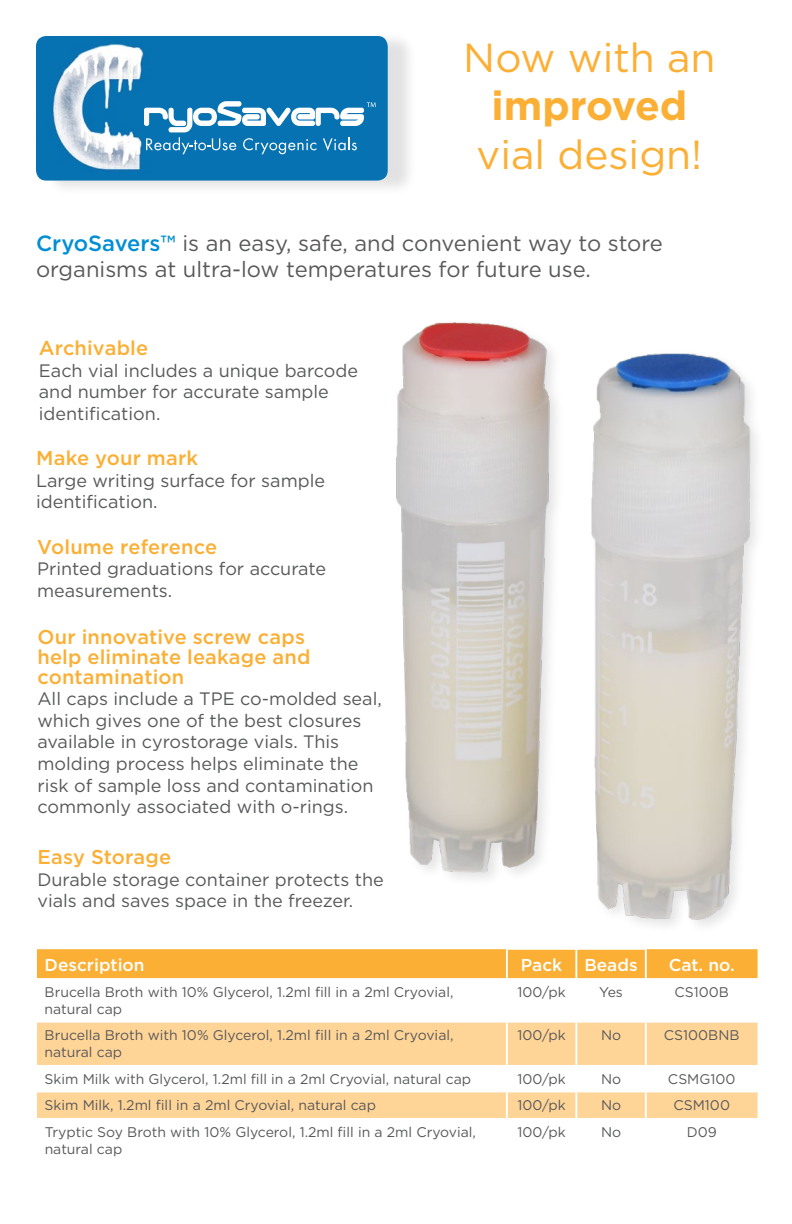
<style>
.page{position:relative;width:792px;height:1224px;background:#fff}
.page>*{position:absolute;margin:0;border:0;box-sizing:border-box;transform-origin:0 0}
.t1{font:40.6px "Gotham";color:#fbaf34}
.t2{font:700 40.6px "Gotham";color:#fbaf34}
.t3{font:22px/26.4px "Gotham";color:#58595b}
.t4{font:500 20px/20px "Gotham";letter-spacing:.005em;color:#fbaf34}
.t5{font:18px/21.6px "Gotham";color:#58595b}
.t6{font:500 17.2px "Gotham";color:#fff}
.t7{font:14px/16.8px "Gotham";color:#58595b}
.s1{font-weight:500;color:#008fd4}
</style>
<div class="page">
<img style="left:396px;top:322px;width:361px;height:604px">
<div style="left:45px;top:31px;width:373px;height:165px;background:#000;opacity:.12"></div>
<img style="left:36px;top:36px;width:352px;height:145px">
<svg style="left:144px;top:101px;width:232px;height:53px"></svg>
<div style="left:37px;top:949px;width:721px;height:29px;background:#fbaf34"></div>
<svg style="left:37px;top:978px;width:721px;height:1px"></svg>
<svg style="left:37px;top:1023px;width:721px;height:95px;fill:#ffd497"></svg>
<hr style="left:645px;top:949px;width:2px;height:29px;background:#fff">
<hr style="left:506px;top:978px;width:2px;height:43px;background:#fff">
<hr style="left:575px;top:978px;width:2px;height:43px;background:#fff">
<hr style="left:645px;top:978px;width:2px;height:43px;background:#fff">
<hr style="left:506px;top:1023px;width:2px;height:42px;background:#fff">
<hr style="left:575px;top:1023px;width:2px;height:42px;background:#fff">
<hr style="left:645px;top:1023px;width:2px;height:42px;background:#fff">
<hr style="left:506px;top:1065px;width:2px;height:26px;background:#fff">
<hr style="left:575px;top:1065px;width:2px;height:26px;background:#fff">
<hr style="left:645px;top:1065px;width:2px;height:26px;background:#fff">
<hr style="left:37px;top:1091px;width:470px;height:1px;background:#fff">
<hr style="left:507px;top:1091px;width:69px;height:1px;background:#fff">
<hr style="left:506px;top:1092px;width:2px;height:26px;background:#fff">
<hr style="left:576px;top:1091px;width:70px;height:1px;background:#fff">
<hr style="left:575px;top:1092px;width:2px;height:26px;background:#fff">
<hr style="left:646px;top:1091px;width:112px;height:1px;background:#fff">
<hr style="left:645px;top:1092px;width:2px;height:26px;background:#fff">
<hr style="left:506px;top:949px;width:70px;height:1px;background:#fff">
<hr style="left:576px;top:949px;width:71px;height:1px;background:#fff">
<hr style="left:506px;top:949px;width:2px;height:29px;background:#fff">
<hr style="left:575px;top:949px;width:2px;height:29px;background:#fff">
<h1 class="t1" style="left:463px;top:31px;width:254px">Now with an</h1>
<h1 class="t2" style="left:492px;top:79px;width:197px">improved</h1>
<h1 class="t1" style="left:477px;top:129px;width:227px">vial design!</h1>
<p class="t3" style="left:36px;top:229px;width:628px"><span class="s1">CryoSavers™</span> is an easy, safe, and convenient way to store organisms at ultra-low temperatures for future use.</p>
<p class="t4" style="left:39px;top:338px;width:111px">Archivable</p>
<p class="t5" style="left:39px;top:359px;width:321px">Each vial includes a unique barcode and number for accurate sample identification.</p>
<p class="t4" style="left:36px;top:448px;width:164px">Make your mark</p>
<p class="t5" style="left:36px;top:469px;width:291px">Large writing surface for sample identification.</p>
<p class="t4" style="left:37px;top:536px;width:182px">Volume reference</p>
<p class="t5" style="left:37px;top:558px;width:291px">Printed graduations for accurate measurements.</p>
<p class="t4" style="left:37px;top:626px;width:275px">Our innovative screw caps help eliminate leakage and contamination</p>
<p class="t5" style="left:37px;top:688px;width:346px">All caps include a TPE co-molded seal, which gives one of the best closures available in cyrostorage vials. This molding process helps eliminate the risk of sample loss and contamination commonly associated with o-rings.</p>
<p class="t4" style="left:37px;top:847px;width:135px">Easy Storage</p>
<p class="t5" style="left:37px;top:868px;width:348px">Durable storage container protects the vials and saves space in the freezer.</p>
<p class="t6" style="left:45px;top:953px;width:102px">Description</p>
<p class="t6" style="left:521px;top:953px;width:43px">Pack</p>
<p class="t6" style="left:584px;top:953px;width:55px">Beads</p>
<p class="t6" style="left:669px;top:953px;width:67px">Cat. no.</p>
<p class="t7" style="left:45px;top:984px;width:410px">Brucella Broth with 10% Glycerol, 1.2ml fill in a 2ml Cryovial, natural cap</p>
<p class="t7" style="left:518px;top:984px;width:50px">100/pk</p>
<p class="t7" style="left:599px;top:984px;width:25px">Yes</p>
<p class="t7" style="left:674px;top:984px;width:56px">CS100B</p>
<p class="t7" style="left:45px;top:1027px;width:410px">Brucella Broth with 10% Glycerol, 1.2ml fill in a 2ml Cryovial, natural cap</p>
<p class="t7" style="left:518px;top:1027px;width:50px">100/pk</p>
<p class="t7" style="left:601px;top:1027px;width:22px">No</p>
<p class="t7" style="left:664px;top:1027px;width:77px">CS100BNB</p>
<p class="t7" style="left:45px;top:1070px;width:428px">Skim Milk with Glycerol, 1.2ml fill in a 2ml Cryovial, natural cap</p>
<p class="t7" style="left:518px;top:1070px;width:50px">100/pk</p>
<p class="t7" style="left:601px;top:1070px;width:22px">No</p>
<p class="t7" style="left:668px;top:1070px;width:69px">CSMG100</p>
<p class="t7" style="left:45px;top:1097px;width:333px">Skim Milk, 1.2ml fill in a 2ml Cryovial, natural cap</p>
<p class="t7" style="left:518px;top:1097px;width:50px">100/pk</p>
<p class="t7" style="left:601px;top:1097px;width:22px">No</p>
<p class="t7" style="left:673px;top:1097px;width:58px">CSM100</p>
<p class="t7" style="left:45px;top:1123px;width:433px">Tryptic Soy Broth with 10% Glycerol, 1.2ml fill in a 2ml Cryovial, natural cap</p>
<p class="t7" style="left:518px;top:1123px;width:50px">100/pk</p>
<p class="t7" style="left:601px;top:1123px;width:22px">No</p>
<p class="t7" style="left:687px;top:1123px;width:32px">D09</p>
</div>
